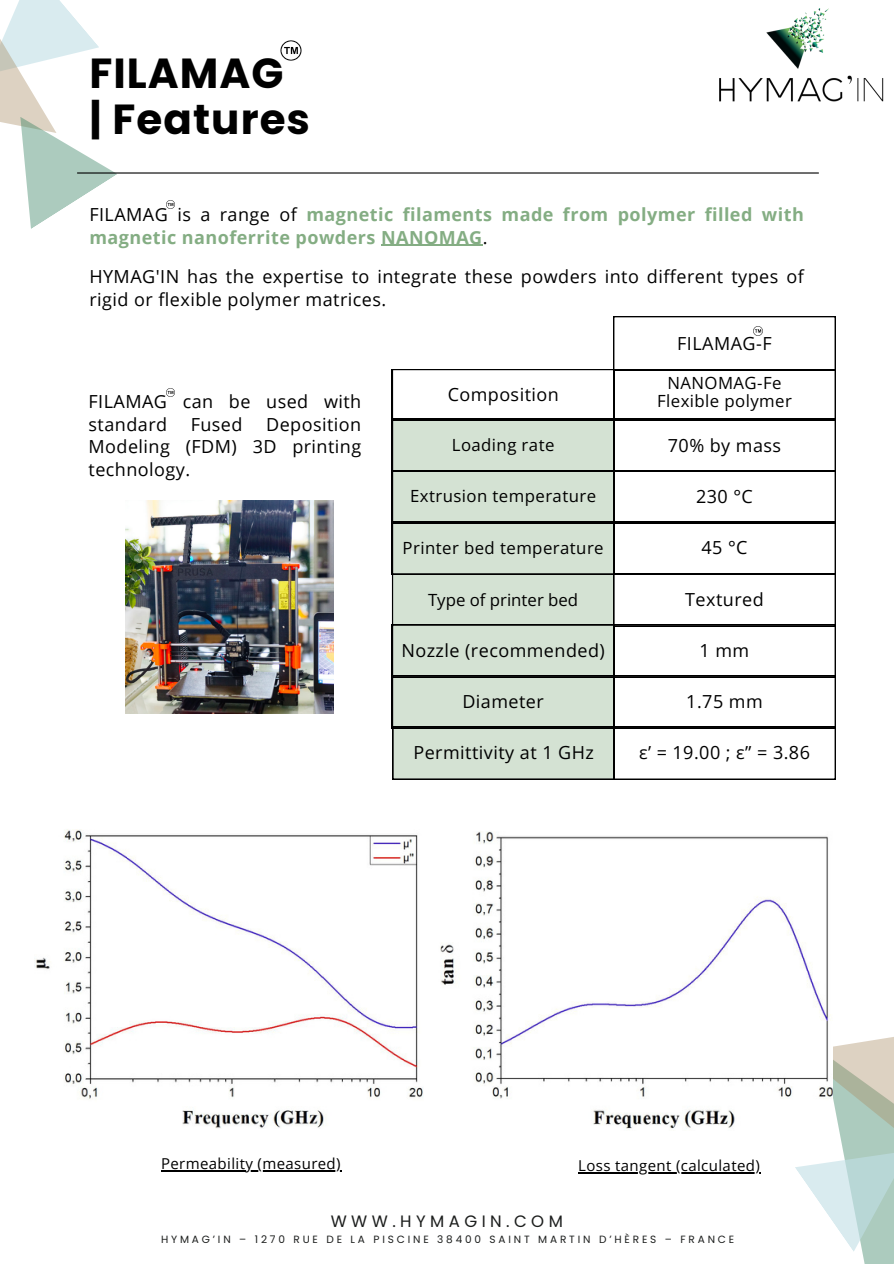
<style>
.page{position:relative;width:894px;height:1264px;background:#fff}
.page>*{position:absolute;margin:0;border:0;box-sizing:border-box;transform-origin:0 0}
.t1{font:700 42px/46.2px "Poppins";letter-spacing:.025em;color:#000}
.t2{font:18px/22.5px "Open Sans";letter-spacing:.025em;color:#000}
.t3{font:700 18px/22.5px "Open Sans";letter-spacing:.025em;color:#84ad83}
.t4{font:16.8px/17.9px "Open Sans";letter-spacing:.025em;color:#000;text-align:center}
.t5{font:16.8px "Open Sans";color:#000}
.t6{font:16.5px "Poppins";letter-spacing:.27em;color:#1c1e1d}
.t7{font:15px "Open Sans";letter-spacing:.025em;color:#000}
.t8{font:10.5px "Poppins";letter-spacing:.27em;color:#1c1e1d}
.s1{font-weight:400;color:#000}
</style>
<div class="page">
<svg style="left:795px;top:1037px;width:98px;height:226px"></svg>
<img style="left:440px;top:831px;width:392px;height:299px">
<img style="left:719px;top:9px;width:165px;height:93px">
<svg style="left:0;top:0;width:117px;height:229px"></svg>
<hr style="left:77px;top:172px;width:741px;height:1px;background:#000">
<img style="left:34px;top:829px;width:389px;height:299px">
<hr style="left:161px;top:1169px;width:180px;height:2px;background:#000">
<hr style="left:578px;top:1172px;width:182px;height:1px;background:#000">
<img style="left:125px;top:501px;width:208px;height:212px">
<hr style="left:381px;top:245px;width:101px;height:1px;background:#84ad83">
<img style="left:280px;top:40px;width:22px;height:21px">
<svg style="left:166px;top:200px;width:9px;height:9px"></svg>
<svg style="left:166px;top:388px;width:9px;height:9px"></svg>
<svg style="left:392px;top:316px;width:443px;height:463px"></svg>
<h1 class="t1" style="left:89px;top:50px;width:222px">FILAMAG<br>| Features</h1>
<h3 class="t3" style="left:89px;top:203px;width:715px"><span class="s1">FILAMAG is a range of</span> magnetic filaments made from polymer filled with magnetic nanoferrite powders NANOMAG<span class="s1">.</span></h3>
<h3 class="t2" style="left:89px;top:265px;width:715px">HYMAG'IN has the expertise to integrate these powders into different types of rigid or flexible polymer matrices.</h3>
<h3 class="t2" style="left:88px;top:390px;width:274px">FILAMAG can be used with standard</h3>
<h3 class="t2" style="left:191px;top:412px;width:53px">Fused</h3>
<h3 class="t2" style="left:88px;top:412px;width:274px;text-align:justify;text-indent:177px">Deposition Modeling (FDM) 3D printing technology.</h3>
<p class="t2" style="left:447px;top:382px;width:113px">Composition</p>
<h3 class="t4" style="left:451px;top:435px;width:104px">Loading rate</h3>
<h2 class="t4" style="left:410px;top:486px;width:187px">Extrusion temperature</h2>
<h3 class="t4" style="left:402px;top:538px;width:202px">Printer bed temperature</h3>
<h3 class="t2" style="left:677px;top:332px;width:96px">FILAMAG-F</h3>
<h3 class="t4" style="left:657px;top:373px;width:136px">NANOMAG-Fe<br>Flexible polymer</h3>
<h3 class="t2" style="left:667px;top:433px;width:115px">70% by mass</h3>
<h3 class="t2" style="left:695px;top:484px;width:58px">230 °C</h3>
<p class="t2" style="left:701px;top:536px;width:48px">45 °C</p>
<p class="t5" style="left:428px;top:588px;width:152px">Type of printer bed</p>
<p class="t2" style="left:685px;top:588px;width:80px">Textured</p>
<p class="t2" style="left:401px;top:639px;width:205px">Nozzle (recommended)</p>
<h2 class="t2" style="left:462px;top:690px;width:83px">Diameter</h2>
<p class="t2" style="left:699px;top:639px;width:51px">1 mm</p>
<h3 class="t2" style="left:686px;top:690px;width:78px">1.75 mm</h3>
<h3 class="t2" style="left:413px;top:741px;width:182px">Permittivity at 1 GHz</h3>
<h3 class="t2" style="left:638px;top:741px;width:172px">ε’ = 19.00 ; ε” = 3.86</h3>
<h3 class="t7" style="left:161px;top:1152px;width:181px">Permeability (measured)</h3>
<h3 class="t7" style="left:578px;top:1155px;width:183px">Loss tangent (calculated)</h3>
<h3 class="t6" style="left:330px;top:1209px;width:234px">WWW.HYMAGIN.COM</h3>
<h2 class="t8" style="left:161px;top:1231px;width:574px">HYMAG’IN – 1270 RUE DE LA PISCINE 38400 SAINT MARTIN D’HÈRES – FRANCE</h2>
</div>
